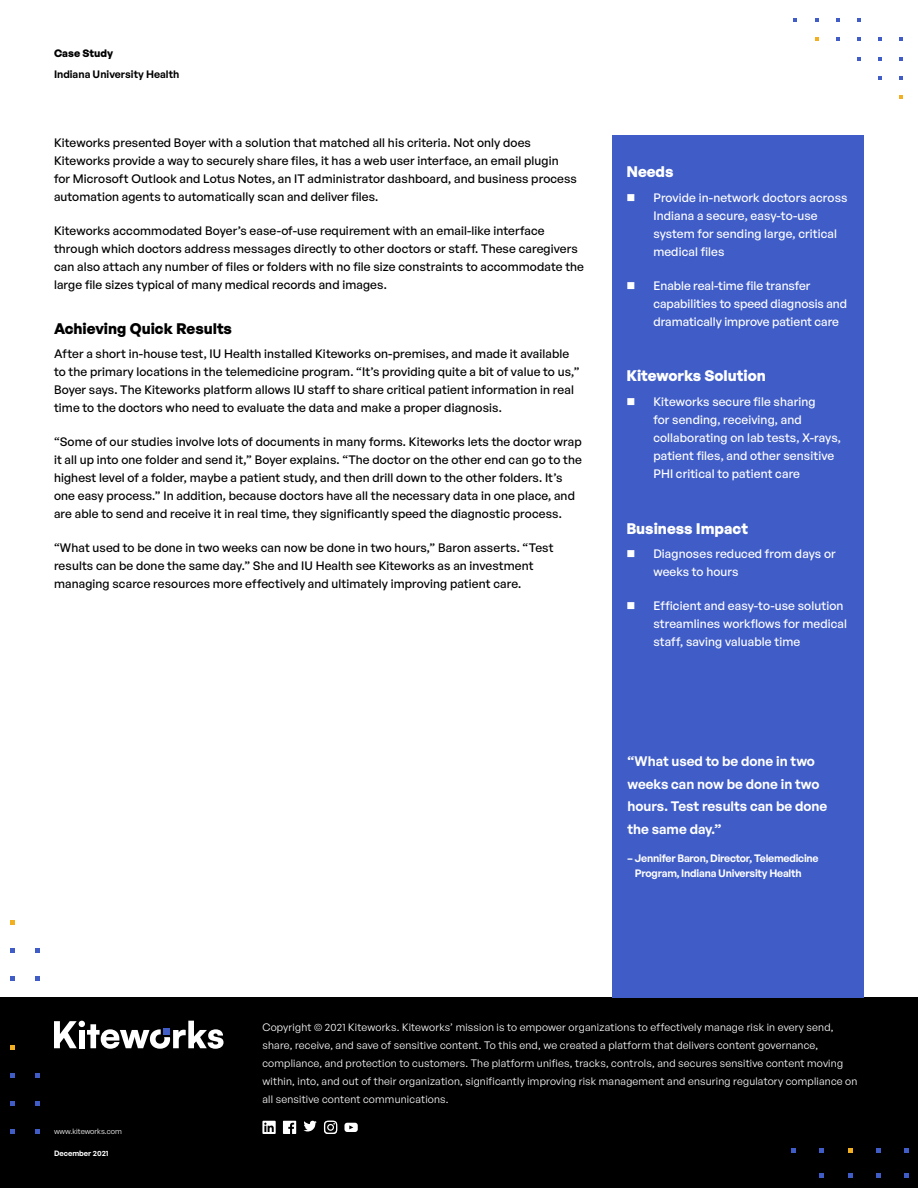
<style>
.page{position:relative;width:918px;height:1188px;background:#fff}
.page>*{position:absolute;margin:0;border:0;box-sizing:border-box;transform-origin:0 0}
.t1{font:700 15px "General Sans";color:#fff}
.t2{font:700 15px "General Sans";color:#000}
.t3{font:600 13.5px/22.5px "General Sans";color:#fff}
.t4{font:500 12px/18px "General Sans";letter-spacing:.01em;color:#000}
.t5{font:500 12px/18px "General Sans";letter-spacing:.01em;color:#fff}
.t6{font:10.5px/18px "General Sans";letter-spacing:.02em;color:#fff}
.t7{font:600 10.5px/15px "General Sans";letter-spacing:-.02em;color:#fff}
.t8{font:600 10.5px "General Sans";color:#000}
.t9{font:700 10.5px "General Sans";color:#000}
.t10{font:7.5px "General Sans";color:#fff}
.t11{font:600 7.5px "General Sans";color:#fff}
</style>
<div class="page">
<svg style="left:900px;top:95px;width:3px;height:4px"></svg>
<svg style="left:900px;top:76px;width:3px;height:4px"></svg>
<svg style="left:878px;top:76px;width:4px;height:4px"></svg>
<svg style="left:857px;top:57px;width:4px;height:3px"></svg>
<svg style="left:878px;top:57px;width:4px;height:3px"></svg>
<svg style="left:836px;top:38px;width:4px;height:3px"></svg>
<svg style="left:857px;top:38px;width:4px;height:3px"></svg>
<svg style="left:878px;top:38px;width:4px;height:3px"></svg>
<svg style="left:794px;top:18px;width:3px;height:4px"></svg>
<svg style="left:815px;top:18px;width:3px;height:4px"></svg>
<svg style="left:836px;top:18px;width:4px;height:4px"></svg>
<svg style="left:857px;top:18px;width:4px;height:4px"></svg>
<div style="left:0;top:998px;width:918px;height:190px;background:#000"></div>
<svg style="left:54px;top:1021px;width:170px;height:28px"></svg>
<div style="left:163px;top:1028px;width:7px;height:7px;background:#3f5cc7"></div>
<svg style="left:848px;top:1148px;width:4px;height:5px"></svg>
<svg style="left:792px;top:1148px;width:4px;height:5px"></svg>
<svg style="left:820px;top:1148px;width:4px;height:5px"></svg>
<svg style="left:876px;top:1148px;width:4px;height:5px"></svg>
<svg style="left:904px;top:1148px;width:4px;height:5px"></svg>
<svg style="left:848px;top:1174px;width:4px;height:4px"></svg>
<svg style="left:820px;top:1174px;width:4px;height:4px"></svg>
<svg style="left:876px;top:1174px;width:4px;height:4px"></svg>
<svg style="left:904px;top:1174px;width:4px;height:4px"></svg>
<svg style="left:10px;top:1129px;width:5px;height:5px"></svg>
<svg style="left:10px;top:1101px;width:5px;height:5px"></svg>
<svg style="left:10px;top:1073px;width:5px;height:5px"></svg>
<svg style="left:10px;top:1045px;width:5px;height:5px"></svg>
<svg style="left:35px;top:1073px;width:5px;height:5px"></svg>
<svg style="left:35px;top:1129px;width:5px;height:5px"></svg>
<svg style="left:35px;top:1101px;width:5px;height:5px"></svg>
<svg style="left:10px;top:976px;width:5px;height:5px"></svg>
<svg style="left:10px;top:948px;width:5px;height:5px"></svg>
<svg style="left:10px;top:920px;width:5px;height:5px"></svg>
<svg style="left:35px;top:976px;width:5px;height:5px"></svg>
<svg style="left:35px;top:948px;width:5px;height:5px"></svg>
<svg style="left:262px;top:1121px;width:14px;height:13px"></svg>
<svg style="left:283px;top:1121px;width:13px;height:13px"></svg>
<svg style="left:303px;top:1121px;width:14px;height:10px"></svg>
<svg style="left:324px;top:1121px;width:13px;height:13px"></svg>
<svg style="left:344px;top:1123px;width:14px;height:9px"></svg>
<div style="left:612px;top:135px;width:252px;height:863px;background:#3f5cc7"></div>
<p class="t9" style="left:54px;top:46px;width:61px">Case Study</p>
<p class="t8" style="left:54px;top:68px;width:127px">Indiana University Health</p>
<p class="t4" style="left:54px;top:133px;width:524px">Kiteworks presented Boyer with a solution that matched all his criteria. Not only does Kiteworks provide a way to securely share files, it has a web user interface, an email plugin for Microsoft Outlook and Lotus Notes, an IT administrator dashboard, and business process automation agents to automatically scan and deliver files.</p>
<p class="t4" style="left:54px;top:221px;width:532px">Kiteworks accommodated Boyer’s ease-of-use requirement with an email-like interface through which doctors address messages directly to other doctors or staff. These caregivers can also attach any number of files or folders with no file size constraints to accommodate the large file sizes typical of many medical records and images.</p>
<p class="t2" style="left:54px;top:319px;width:180px">Achieving Quick Results</p>
<p class="t4" style="left:54px;top:345px;width:527px">After a short in-house test, IU Health installed Kiteworks on-premises, and made it available to the primary locations in the telemedicine program. “It’s providing quite a bit of value to us,” Boyer says. The Kiteworks platform allows IU staff to share critical patient information in real time to the doctors who need to evaluate the data and make a proper diagnosis.</p>
<p class="t4" style="left:54px;top:432px;width:529px">“Some of our studies involve lots of documents in many forms. Kiteworks lets the doctor wrap it all up into one folder and send it,” Boyer explains. “The doctor on the other end can go to the highest level of a folder, maybe a patient study, and then drill down to the other folders. It’s one easy process.” In addition, because doctors have all the necessary data in one place, and are able to send and receive it in real time, they significantly speed the diagnostic process.</p>
<p class="t4" style="left:54px;top:538px;width:501px">“What used to be done in two weeks can now be done in two hours,” Baron asserts. “Test results can be done the same day.” She and IU Health see Kiteworks as an investment managing scarce resources more effectively and ultimately improving patient care.</p>
<p class="t1" style="left:626px;top:162px;width:49px">Needs</p>
<p class="t5" style="left:653px;top:188px;width:196px;text-indent:-27px">■ Provide in-network doctors across<br>Indiana a secure, easy-to-use system for sending large, critical medical files</p>
<p class="t5" style="left:653px;top:276px;width:195px;text-indent:-27px">■ Enable real-time file transfer capabilities to speed diagnosis and dramatically improve patient care</p>
<p class="t1" style="left:626px;top:366px;width:141px">Kiteworks Solution</p>
<p class="t5" style="left:653px;top:392px;width:189px;text-indent:-27px">■ Kiteworks secure file sharing<br>for sending, receiving, and collaborating on lab tests, X-rays, patient files, and other sensitive<br>PHI critical to patient care</p>
<p class="t1" style="left:626px;top:518px;width:123px">Business Impact</p>
<p class="t5" style="left:653px;top:545px;width:184px;text-indent:-27px">■ Diagnoses reduced from days or weeks to hours</p>
<p class="t5" style="left:653px;top:596px;width:195px;text-indent:-27px">■ Efficient and easy-to-use solution streamlines workflows for medical staff, saving valuable time</p>
<p class="t3" style="left:627px;top:750px;width:201px">“What used to be done in two weeks can now be done in two hours. Test results can be done the same day.”</p>
<p class="t7" style="left:635px;top:851px;width:185px;text-indent:-7px">– Jennifer Baron, Director, Telemedicine<br>Program, Indiana University Health</p>
<p class="t10" style="left:54px;top:1127px;width:69px">www.kiteworks.com</p>
<p class="t11" style="left:54px;top:1148px;width:56px">December 2021</p>
<p class="t6" style="left:262px;top:1018px;width:597px">Copyright © 2021 Kiteworks. Kiteworks’ mission is to empower organizations to effectively manage risk in every send, share, receive, and save of sensitive content. To this end, we created a platform that delivers content governance, compliance, and protection to customers. The platform unifies, tracks, controls, and secures sensitive content moving within, into, and out of their organization, significantly improving risk management and ensuring regulatory compliance on all sensitive content communications.</p>
</div>
